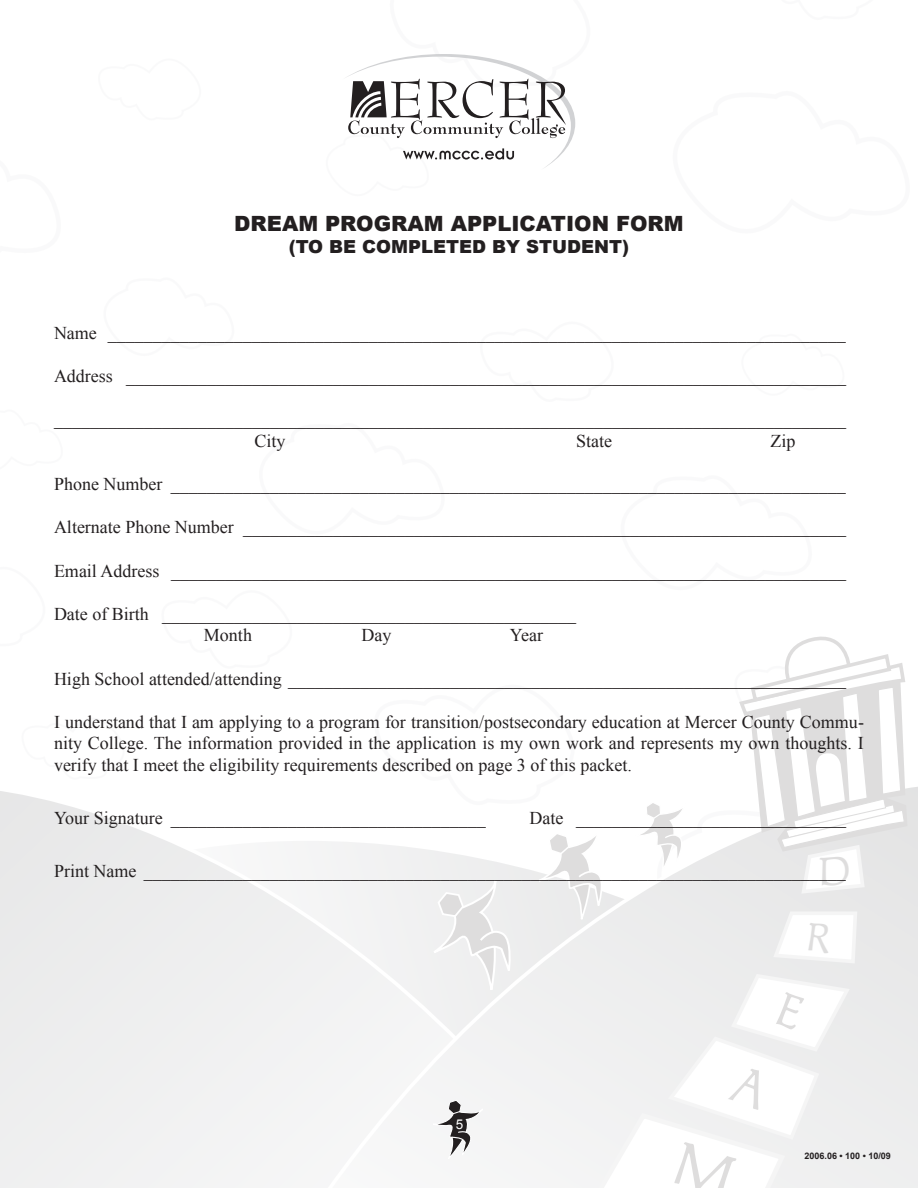
<style>
.page{position:relative;width:918px;height:1188px;background:#fff}
.page>*{position:absolute;margin:0;border:0;box-sizing:border-box;transform-origin:0 0}
.t1{font:36px "P22 Lindum";color:#231f20}
.t2{font:900 21px "Arial";color:#231f20}
.t3{font:18px/21.6px "Times New Roman";color:#231f20;text-align:justify}
.t4{font:900 18px "Arial";color:#231f20}
.t5{font:13.5px "Arial";color:#fff}
.t6{font:700 9px "Arial";color:#231f20}
</style>
<div class="page">
<div style="left:0;top:791px;width:145px;height:397px;background:#ededee"></div>
<svg style="left:347px;top:54px;width:229px;height:113px"></svg>
<svg style="left:145px;top:636px;width:773px;height:552px"></svg>
<p class="t2" style="left:234px;top:212px;width:451px">DREAM PROGRAM APPLICATION FORM</p>
<p class="t4" style="left:289px;top:236px;width:342px">(TO BE COMPLETED BY STUDENT)</p>
<p class="t3" style="left:54px;top:322px;width:793px">Name __________________________________________________________________________________</p>
<p class="t3" style="left:54px;top:365px;width:794px">Address ________________________________________________________________________________</p>
<p class="t3" style="left:54px;top:408px;width:793px">________________________________________________________________________________________</p>
<p class="t3" style="left:255px;top:430px;width:33px">City</p>
<p class="t3" style="left:576px;top:430px;width:37px">State</p>
<p class="t3" style="left:771px;top:430px;width:27px">Zip</p>
<p class="t3" style="left:54px;top:473px;width:793px">Phone Number ___________________________________________________________________________</p>
<p class="t3" style="left:54px;top:516px;width:794px">Alternate Phone Number ___________________________________________________________________</p>
<p class="t3" style="left:54px;top:560px;width:794px">Email Address ___________________________________________________________________________</p>
<p class="t3" style="left:54px;top:603px;width:524px">Date of Birth ______________________________________________</p>
<p class="t3" style="left:204px;top:624px;width:50px">Month</p>
<p class="t3" style="left:361px;top:624px;width:31px">Day</p>
<p class="t3" style="left:510px;top:624px;width:35px">Year</p>
<p class="t3" style="left:54px;top:668px;width:794px">High School attended/attending ______________________________________________________________</p>
<p class="t3" style="left:54px;top:711px;width:811px">I understand that I am applying to a program for transition/postsecondary education at Mercer County Commu&shy;nity College. The information provided in the application is my own work and represents my own thoughts. I verify that I meet the eligibility requirements described on page 3 of this packet.</p>
<p class="t3" style="left:54px;top:807px;width:433px">Your Signature ___________________________________</p>
<p class="t3" style="left:530px;top:807px;width:318px">Date ______________________________</p>
<p class="t3" style="left:54px;top:860px;width:793px">Print Name ______________________________________________________________________________</p>
<h1 class="t1" style="left:820px;top:851px;width:31px">D</h1>
<p class="t5" style="left:456px;top:1116px;width:9px">5</p>
<p class="t6" style="left:805px;top:1151px;width:88px">2006.06 • 100 • 10/09</p>
</div>
